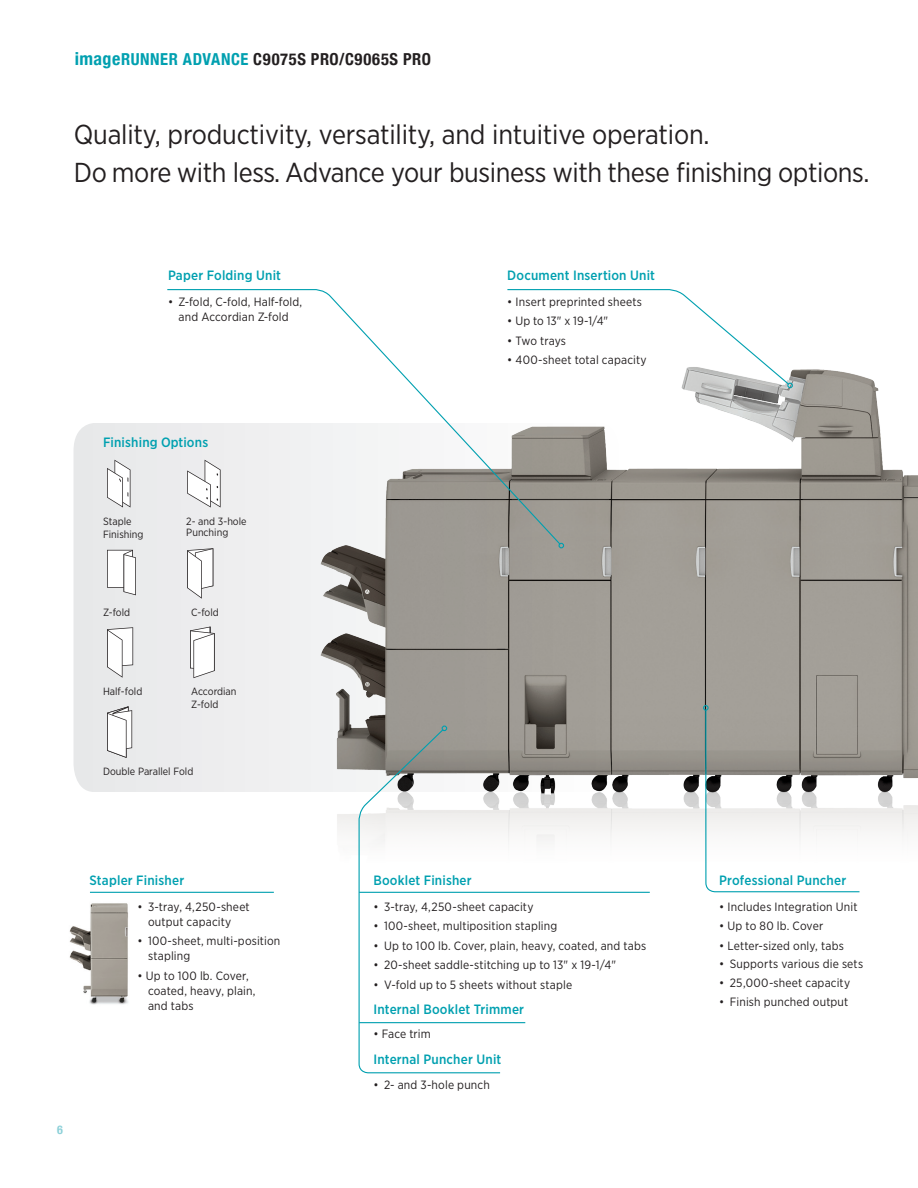
<style>
.page{position:relative;width:918px;height:1188px;background:#fff}
.page>*{position:absolute;margin:0;border:0;box-sizing:border-box;transform-origin:0 0}
.t1{font:27.3px/37.5px "Gotham Narrow";letter-spacing:-.015em;color:#231f20}
.t2{font:700 condensed 16.5px "Helvetica Neue";letter-spacing:.035em;color:#231f20}
.t3{font:500 13.5px "Gotham Narrow";letter-spacing:.015em;color:#00a0b0}
.t4{font:12px/15px "Gotham Narrow";letter-spacing:.015em;color:#231f20}
.t5{font:700 condensed 12px "Helvetica Neue";color:#8ed1d9}
.t6{font:10.5px/12.6px "Gotham Narrow";color:#231f20}
.s1{font-size:18px;color:#00a0b0}
.s2{color:#00a0b0}
</style>
<div class="page">
<img style="left:337px;top:369px;width:581px;height:523px">
<svg style="left:74px;top:423px;width:545px;height:369px"></svg>
<svg style="left:107px;top:627px;width:26px;height:51px"></svg>
<svg style="left:187px;top:548px;width:26px;height:51px"></svg>
<svg style="left:107px;top:550px;width:29px;height:45px"></svg>
<svg style="left:107px;top:460px;width:23px;height:48px"></svg>
<svg style="left:190px;top:627px;width:25px;height:51px"></svg>
<svg style="left:107px;top:706px;width:25px;height:52px"></svg>
<img style="left:69px;top:903px;width:59px;height:102px">
<hr style="left:359px;top:1022px;width:166px;height:1px;background:#00a0b0">
<hr style="left:359px;top:892px;width:291px;height:1px;background:#00a0b0">
<hr style="left:90px;top:892px;width:184px;height:1px;background:#00a0b0">
<svg style="left:705px;top:709px;width:156px;height:184px"></svg>
<svg style="left:703px;top:705px;width:6px;height:6px"></svg>
<svg style="left:358px;top:728px;width:143px;height:346px"></svg>
<svg style="left:442px;top:726px;width:5px;height:5px"></svg>
<svg style="left:166px;top:289px;width:395px;height:257px"></svg>
<svg style="left:559px;top:543px;width:5px;height:5px"></svg>
<svg style="left:506px;top:289px;width:287px;height:99px"></svg>
<h2 class="t2" style="left:75px;top:49px;width:358px"><span class="s1">image</span><span class="s2">RUNNER ADVANCE</span> C9075S PRO/C9065S PRO</h2>
<h1 class="t1" style="left:74px;top:115px;width:797px">Quality, productivity, versatility, and intuitive operation.<br>Do more with less. Advance your business with these finishing options.</h1>
<p class="t3" style="left:168px;top:267px;width:115px">Paper Folding Unit</p>
<p class="t4" style="left:168px;top:294px;width:136px;text-align:center">• Z-fold, C-fold, Half-fold, and Accordian Z-fold</p>
<p class="t3" style="left:103px;top:434px;width:107px">Finishing Options</p>
<p class="t6" style="left:103px;top:515px;width:42px">Staple<br>Finishing</p>
<p class="t6" style="left:186px;top:516px;width:62px;line-height:11.1px">2- and 3-hole<br>Punching</p>
<p class="t6" style="left:103px;top:605px;width:29px">Z-fold</p>
<p class="t6" style="left:191px;top:605px;width:29px">C-fold</p>
<p class="t6" style="left:103px;top:685px;width:41px">Half-fold</p>
<p class="t6" style="left:191px;top:685px;width:47px">Accordian<br>Z-fold</p>
<p class="t6" style="left:103px;top:765px;width:92px">Double Parallel Fold</p>
<p class="t3" style="left:507px;top:267px;width:149px">Document Insertion Unit</p>
<p class="t4" style="left:507px;top:294px;width:136px">• Insert preprinted sheets</p>
<p class="t4" style="left:507px;top:313px;width:102px">• Up to 13" x 19-1/4"</p>
<p class="t4" style="left:507px;top:333px;width:60px">• Two trays</p>
<p class="t4" style="left:507px;top:352px;width:141px">• 400-sheet total capacity</p>
<p class="t3" style="left:90px;top:872px;width:96px">Stapler Finisher</p>
<p class="t4" style="left:148px;top:899px;width:103px;text-indent:-10px">• 3-tray, 4,250-sheet output capacity</p>
<p class="t4" style="left:148px;top:933px;width:134px;text-indent:-10px">• 100-sheet, multi-position stapling</p>
<p class="t4" style="left:148px;top:968px;width:109px;text-indent:-10px">• Up to 100 lb. Cover, coated, heavy, plain, and tabs</p>
<p class="t5" style="left:57px;top:1122px;width:7px">6</p>
<p class="t3" style="left:374px;top:872px;width:100px">Booklet Finisher</p>
<p class="t4" style="left:374px;top:899px;width:162px">• 3-tray, 4,250-sheet capacity</p>
<p class="t4" style="left:374px;top:918px;width:185px">• 100-sheet, multiposition stapling</p>
<p class="t4" style="left:374px;top:938px;width:274px">• Up to 100 lb. Cover, plain, heavy, coated, and tabs</p>
<p class="t4" style="left:374px;top:957px;width:244px">• 20-sheet saddle-stitching up to 13" x 19-1/4"</p>
<p class="t4" style="left:374px;top:977px;width:200px">• V-fold up to 5 sheets without staple</p>
<p class="t3" style="left:374px;top:1001px;width:152px">Internal Booklet Trimmer</p>
<p class="t4" style="left:374px;top:1026px;width:59px">• Face trim</p>
<p class="t3" style="left:374px;top:1050px;width:129px">Internal Puncher Unit</p>
<p class="t4" style="left:374px;top:1077px;width:118px">• 2- and 3-hole punch</p>
<p class="t3" style="left:719px;top:872px;width:128px">Professional Puncher</p>
<p class="t4" style="left:719px;top:899px;width:140px">• Includes Integration Unit</p>
<p class="t4" style="left:719px;top:918px;width:105px">• Up to 80 lb. Cover</p>
<p class="t4" style="left:719px;top:938px;width:126px">• Letter-sized only, tabs</p>
<p class="t4" style="left:719px;top:956px;width:145px">• Supports various die sets</p>
<p class="t4" style="left:719px;top:975px;width:132px">• 25,000-sheet capacity</p>
<p class="t4" style="left:719px;top:994px;width:131px">• Finish punched output</p>
</div>
